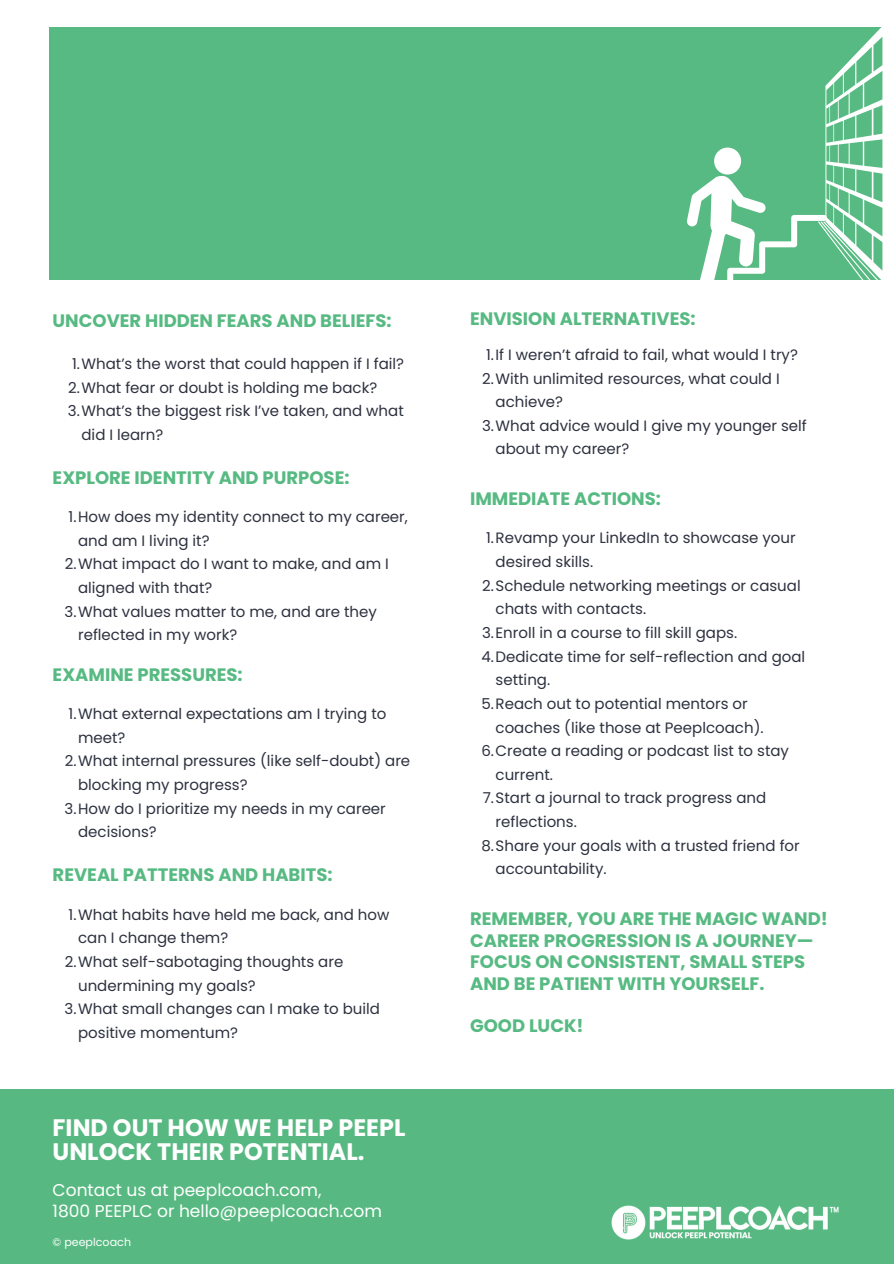
<style>
.page{position:relative;width:894px;height:1264px;background:#fff}
.page>*{position:absolute;margin:0;border:0;box-sizing:border-box;transform-origin:0 0}
.t1{font:700 23.85px/23.9px "Poppins";color:#fff}
.t2{font:700 18px/21.3px "Poppins";color:#57ba82}
.t3{font:17.1px/21.3px "Poppins";color:#fff}
.t4{font:15px/23.7px "Poppins";color:#2d313f}
.t5{font:11.1px "Poppins";color:#fff}
</style>
<div class="page">
<div style="left:0;top:1088px;width:893px;height:175px;background:#57b981"></div>
<div style="left:49px;top:28px;width:844px;height:252px;background:#57ba82"></div>
<svg style="left:659px;top:27px;width:234px;height:253px"></svg>
<img style="left:611px;top:1205px;width:228px;height:35px">
<p class="t2" style="left:53px;top:310px;width:340px">UNCOVER HIDDEN FEARS AND BELIEFS:</p>
<p class="t2" style="left:470px;top:308px;width:227px">ENVISION ALTERNATIVES:</p>
<p class="t4" style="left:72px;top:352px;width:333px">1.What’s the worst that could happen if I fail?</p>
<h2 class="t4" style="left:68px;top:375px;width:310px">2.What fear or doubt is holding me back?</h2>
<p class="t4" style="left:81px;top:399px;width:324px;text-indent:-14px">3.What’s the biggest risk I’ve taken, and what did I learn?</p>
<p class="t4" style="left:486px;top:343px;width:313px">1.If I weren’t afraid to fail, what would I try?</p>
<p class="t4" style="left:495px;top:366px;width:285px;text-indent:-13px">2.With unlimited resources, what could I achieve?</p>
<p class="t4" style="left:495px;top:413px;width:313px;text-indent:-14px">3.What advice would I give my younger self about my career?</p>
<p class="t2" style="left:53px;top:467px;width:298px">EXPLORE IDENTITY AND PURPOSE:</p>
<h2 class="t4" style="left:78px;top:505px;width:331px;text-indent:-9px">1.How does my identity connect to my career, and am I living it?</h2>
<h2 class="t4" style="left:78px;top:552px;width:312px;text-indent:-13px">2.What impact do I want to make, and am I aligned with that?</h2>
<p class="t4" style="left:78px;top:599px;width:300px;text-indent:-14px">3.What values matter to me, and are they reflected in my work?</p>
<p class="t2" style="left:53px;top:664px;width:191px">EXAMINE PRESSURES:</p>
<p class="t4" style="left:78px;top:702px;width:310px;text-indent:-9px">1.What external expectations am I trying to meet?</p>
<p class="t4" style="left:78px;top:749px;width:333px;text-indent:-13px">2.What internal pressures (like self-doubt) are blocking my progress?</p>
<p class="t4" style="left:78px;top:796px;width:309px;text-indent:-14px">3.How do I prioritize my needs in my career decisions?</p>
<p class="t2" style="left:53px;top:864px;width:281px">REVEAL PATTERNS AND HABITS:</p>
<p class="t4" style="left:78px;top:902px;width:313px;text-indent:-9px">1.What habits have held me back, and how can I change them?</p>
<p class="t4" style="left:78px;top:949px;width:266px;text-indent:-13px">2.What self-sabotaging thoughts are undermining my goals?</p>
<h2 class="t4" style="left:78px;top:997px;width:303px;text-indent:-14px">3.What small changes can I make to build positive momentum?</h2>
<p class="t1" style="left:53px;top:1115px;width:354px">FIND OUT HOW WE HELP PEEPL<br>UNLOCK THEIR POTENTIAL.</p>
<p class="t3" style="left:53px;top:1179px;width:331px">Contact us at peeplcoach.com,<br>1800 PEEPLC or hello@peeplcoach.com</p>
<p class="t5" style="left:53px;top:1234px;width:80px">© peeplcoach</p>
<p class="t2" style="left:470px;top:488px;width:192px">IMMEDIATE ACTIONS:</p>
<h2 class="t4" style="left:495px;top:526px;width:301px;text-indent:-9px">1.Revamp your LinkedIn to showcase your desired skills.</h2>
<p class="t4" style="left:495px;top:573px;width:306px;text-indent:-13px">2.Schedule networking meetings or casual chats with contacts.</p>
<p class="t4" style="left:482px;top:621px;width:256px">3.Enroll in a course to fill skill gaps.</p>
<p class="t4" style="left:495px;top:644px;width:311px;text-indent:-14px">4.Dedicate time for self-reflection and goal setting.</p>
<h2 class="t4" style="left:495px;top:691px;width:269px;text-indent:-14px">5.Reach out to potential mentors or coaches (like those at Peeplcoach).</h2>
<h2 class="t4" style="left:495px;top:739px;width:295px;text-indent:-14px">6.Create a reading or podcast list to stay current.</h2>
<p class="t4" style="left:495px;top:786px;width:272px;text-indent:-13px">7.Start a journal to track progress and reflections.</p>
<p class="t4" style="left:495px;top:833px;width:305px;text-indent:-14px">8.Share your goals with a trusted friend for accountability.</p>
<p class="t2" style="left:470px;top:908px;width:359px">REMEMBER, YOU ARE THE MAGIC WAND!<br>CAREER PROGRESSION IS A JOURNEY—<br>FOCUS ON CONSISTENT, SMALL STEPS<br>AND BE PATIENT WITH YOURSELF.</p>
<p class="t2" style="left:470px;top:1015px;width:115px">GOOD LUCK!</p>
</div>
